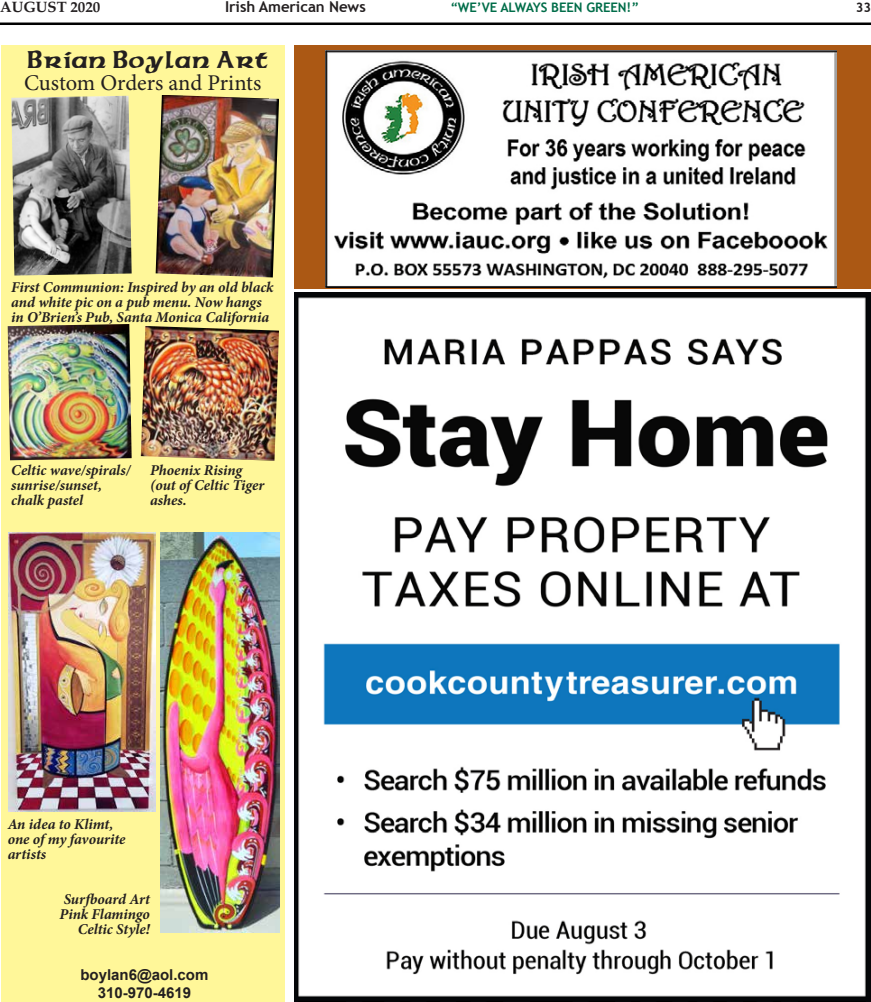
<style>
.page{position:relative;width:871px;height:1002px;background:#fff}
.page>*{position:absolute;margin:0;border:0;box-sizing:border-box;transform-origin:0 0}
.t1{font:22.5px "Minion Pro";letter-spacing:-.005em;color:#231f20}
.t2{font:700 22.5px "Celtic";color:#231f20}
.t3{font:italic 700 15px/15px "Minion Pro";letter-spacing:-.005em;color:#231f20}
.t4{font:700 15px/18px "Arial";color:#231f20;text-align:center}
.t5{font:700 15px "Trebuchet MS";letter-spacing:-.005em;color:#231f20}
.t6{font:700 15px "Palatino";color:#231f20}
.t7{font:700 13.12px "Trebuchet MS";letter-spacing:-.005em;color:#006d49}
.t8{font:700 13.12px "Trebuchet MS";color:#231f20}
</style>
<div class="page">
<hr style="left:0;top:22px;width:870px;height:3px;background:#000">
<div style="left:294px;top:45px;width:576px;height:244px;background:#ab5814"></div>
<img style="left:294px;top:292px;width:576px;height:709px">
<img style="left:326px;top:50px;width:509px;height:237px">
<div style="left:1px;top:45px;width:283px;height:956px;background:#fff799"></div>
<img style="left:9px;top:533px;width:146px;height:278px">
<img style="left:141px;top:326px;width:138px;height:134px">
<img style="left:8px;top:324px;width:124px;height:136px">
<img style="left:156px;top:95px;width:123px;height:182px">
<img style="left:11px;top:96px;width:121px;height:179px">
<img style="left:160px;top:533px;width:119px;height:399px">
<p class="t6" style="left:0;top:-6px;width:102px">AUGUST 2020</p>
<p class="t5" style="left:225px;top:-2px;width:142px">Irish American News</p>
<p class="t7" style="left:450px;top:-1px;width:190px">“WE’VE ALWAYS BEEN GREEN!”</p>
<p class="t8" style="left:855px;top:-1px;width:17px">33</p>
<h1 class="t2" style="left:27px;top:49px;width:243px">Brian Boylan Art</h1>
<h1 class="t1" style="left:24px;top:68px;width:238px">Custom Orders and Prints</h1>
<p class="t3" style="left:11px;top:279px;width:264px">First Communion: Inspired by an old black and white pic on a pub menu. Now hangs in O’Brien’s Pub, Santa Monica California</p>
<p class="t3" style="left:11px;top:462px;width:121px">Celtic wave/spirals/ sunrise/sunset, chalk pastel</p>
<p class="t3" style="left:150px;top:462px;width:116px">Phoenix Rising (out of Celtic Tiger ashes.</p>
<p class="t3" style="left:8px;top:815px;width:119px">An idea to Klimt, one of my favourite artists</p>
<p class="t3" style="left:60px;top:891px;width:92px;text-align:right">Surfboard Art<br>Pink Flamingo<br>Celtic Style!</p>
<p class="t4" style="left:80px;top:965px;width:129px">boylan6@aol.com<br>310-970-4619</p>
</div>
